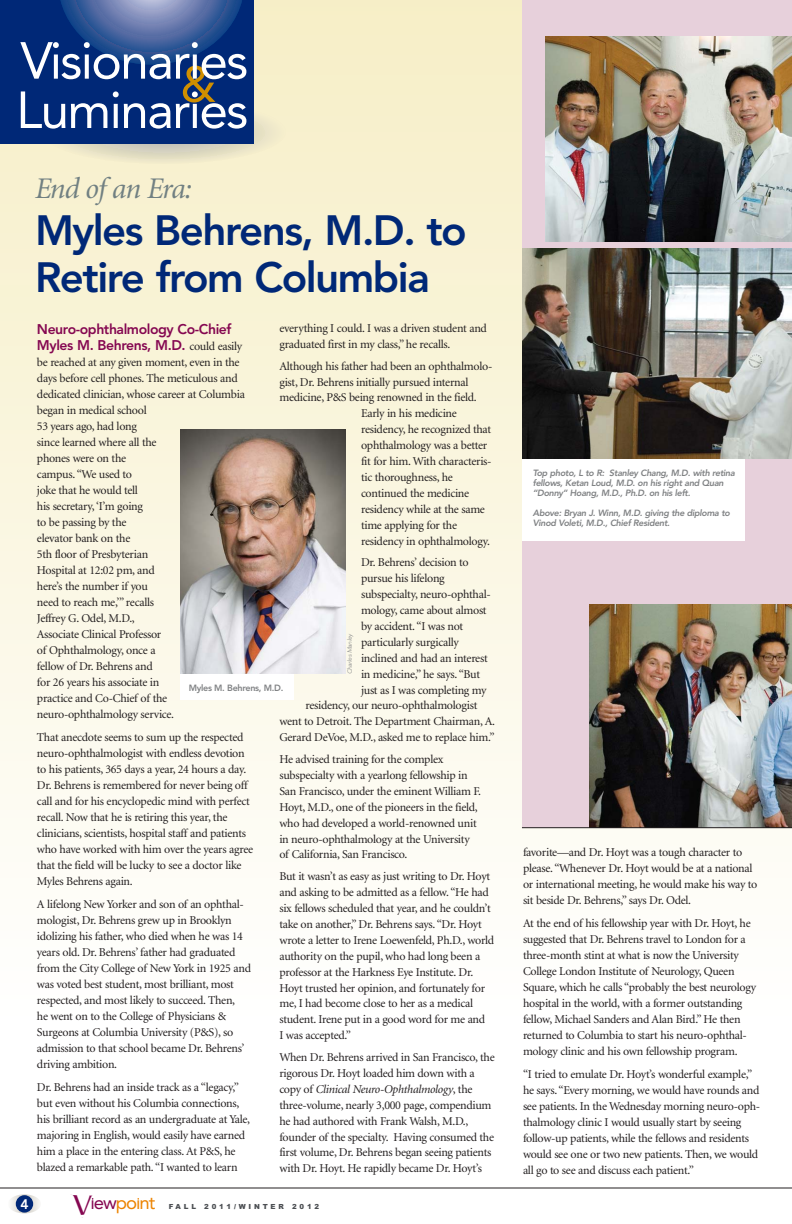
<style>
.page{position:relative;width:792px;height:1224px;background:#fff}
.page>*{position:absolute;margin:0;border:0;box-sizing:border-box;transform-origin:0 0}
.t1{font:51.6px/49.3px "Avenir";letter-spacing:-.035em;color:#fff}
.t2{font:50.4px "Avenir";color:#d08f00}
.t3{font:800 42px/47px "Avenir";letter-spacing:-.035em;color:#002877}
.t4{font:italic 30px "Minion";letter-spacing:-.04em;color:#718082}
.t5{font:18.6px "Avenir";letter-spacing:-.055em;color:#ec8300}
.t6{font:800 14px/16px "Avenir";letter-spacing:-.03em;color:#850751}
.t7{font:800 13.8px "Avenir";color:#fff}
.t8{font:12px/16px "Minion";letter-spacing:-.025em;color:#231f20}
.t9{font:800 9px/10px "Avenir";letter-spacing:-.035em;color:#808284}
.t10{font:900 7px "Arial";letter-spacing:.4em;color:#4c4f53}
.t11{font:italic 300 6px "Avenir";color:#808284;scale:1.06 1}
.s1{font-family:"Minion";font-weight:400;font-size:12px;color:#231f20}
.s2{font-style:italic}
.s3{font-family:"Minion";font-size:35.9px;color:#850751}
.s4{color:#850751}
</style>
<div class="page">
<div style="left:0;top:0;width:792px;height:1018px;background:linear-gradient(to bottom,#f6eec6,#fffffe)"></div>
<svg style="left:8px;top:1194px;width:33px;height:19px"></svg>
<div style="left:16px;top:1195px;width:17px;height:18px;background:#002877;border-radius:50%"></div>
<div style="left:522px;top:0;width:270px;height:828px;background:#e7d0db"></div>
<svg style="left:42px;top:100px;width:244px;height:64px;background:#e4dfc4"></svg>
<div style="left:0;top:0;width:254px;height:144px;background:#002877"></div>
<svg style="left:60px;top:0;width:182px;height:65px"></svg>
<hr style="left:0;top:1188px;width:792px;height:1px;background:#231f20">
<div style="left:522px;top:457px;width:223px;height:83px;background:#fff"></div>
<div style="left:180px;top:674px;width:113px;height:25px;background:#fff"></div>
<img style="left:180px;top:430px;width:165px;height:244px">
<img style="left:590px;top:604px;width:202px;height:223px">
<img style="left:545px;top:36px;width:247px;height:205px">
<img style="left:522px;top:249px;width:270px;height:209px">
<hr style="left:522px;top:827px;width:270px;height:1px;background:#231f20">
<h1 class="t1" style="left:16px;top:40px;width:233px">Visionaries<br>Luminaries</h1>
<h2 class="t2" style="left:180px;top:64px;width:38px">&amp;</h2>
<h3 class="t4" style="left:35px;top:176px;width:158px">End of an Era:</h3>
<h3 class="t3" style="left:35px;top:210px;width:433px">Myles Behrens, M.D. to<br>Retire from Columbia</h3>
<p class="t6" style="left:37px;top:322px;width:207px">Neuro-ophthalmology Co-Chief<br>Myles M. Behrens, M.D. <span class="s1">could easily</span></p>
<p class="t8" style="left:37px;top:355px;width:209px">be reached at any given moment, even in the days before cell phones. The meticulous and dedicated clinician, whose career at Columbia began in medical school<br>53 years ago, had long<br>since learned where all the<br>phones were on the<br>campus. “We used to<br>joke that he would tell<br>his secretary, ‘I’m going<br>to be passing by the<br>elevator bank on the<br>5th floor of Presbyterian<br>Hospital at 12:02 pm, and<br>here’s the number if you<br>need to reach me,’” recalls<br>Jeffrey G. Odel, M.D.,<br>Associate Clinical Professor<br>of Ophthalmology, once a<br>fellow of Dr. Behrens and<br>for 26 years his associate in<br>practice and Co-Chief of the neuro-ophthalmology service.</p>
<p class="t8" style="left:37px;top:730px;width:218px">That anecdote seems to sum up the respected neuro-ophthalmologist with endless devotion to his patients, 365 days a year, 24 hours a day.<br>Dr. Behrens is remembered for never being off call and for his encyclopedic mind with perfect recall. Now that he is retiring this year, the clinicians, scientists, hospital staff and patients who have worked with him over the years agree that the field will be lucky to see a doctor like Myles Behrens again.</p>
<p class="t8" style="left:37px;top:897px;width:216px">A lifelong New Yorker and son of an ophthal&shy;mologist, Dr. Behrens grew up in Brooklyn idolizing his father, who died when he was 14 years old. Dr. Behrens’ father had graduated from the City College of New York in 1925 and was voted best student, most brilliant, most respected, and most likely to succeed. Then,<br>he went on to the College of Physicians &amp; Surgeons at Columbia University (P&amp;S), so admission to that school became Dr. Behrens’ driving ambition.</p>
<p class="t8" style="left:37px;top:1080px;width:215px">Dr. Behrens had an inside track as a “legacy,” but even without his Columbia connections, his brilliant record as an undergraduate at Yale, majoring in English, would easily have earned him a place in the entering class. At P&amp;S, he blazed a remarkable path. “I wanted to learn</p>
<p class="t8" style="left:279px;top:321px;width:209px">everything I could. I was a driven student and graduated first in my class,” he recalls.</p>
<p class="t8" style="left:279px;top:359px;width:214px">Although his father had been an ophthalmolo-</p>
<p class="t8" style="left:279px;top:375px;width:191px">gist, Dr. Behrens initially pursued internal</p>
<p class="t8" style="left:279px;top:391px;width:199px">medicine, P&amp;S being renowned in the field.</p>
<p class="t8" style="left:361px;top:407px;width:97px">Early in his medicine</p>
<p class="t8" style="left:361px;top:422px;width:132px">residency, he recognized that</p>
<p class="t8" style="left:361px;top:438px;width:128px">ophthalmology was a better</p>
<p class="t8" style="left:361px;top:454px;width:132px">fit for him. With characteris-</p>
<p class="t8" style="left:361px;top:470px;width:93px">tic thoroughness, he</p>
<p class="t8" style="left:361px;top:486px;width:110px">continued the medicine</p>
<p class="t8" style="left:361px;top:502px;width:125px">residency while at the same</p>
<p class="t8" style="left:361px;top:518px;width:98px">time applying for the</p>
<p class="t8" style="left:361px;top:534px;width:131px">residency in ophthalmology.</p>
<p class="t8" style="left:361px;top:556px;width:109px">Dr. Behrens’ decision to</p>
<p class="t8" style="left:361px;top:571px;width:85px">pursue his lifelong</p>
<p class="t8" style="left:361px;top:587px;width:131px">subspecialty, neuro-ophthal-</p>
<p class="t8" style="left:361px;top:603px;width:127px">mology, came about almost</p>
<p class="t8" style="left:361px;top:619px;width:104px">by accident. “I was not</p>
<p class="t8" style="left:361px;top:635px;width:99px">particularly surgically</p>
<p class="t8" style="left:361px;top:651px;width:128px">inclined and had an interest</p>
<p class="t8" style="left:361px;top:667px;width:121px">in medicine,” he says. “But</p>
<p class="t8" style="left:361px;top:683px;width:127px">just as I was completing my</p>
<p class="t8" style="left:305px;top:699px;width:173px">residency, our neuro-ophthalmologist</p>
<p class="t8" style="left:279px;top:715px;width:217px">went to Detroit. The Department Chairman, A.</p>
<p class="t8" style="left:279px;top:730px;width:217px">Gerard DeVoe, M.D., asked me to replace him.”</p>
<p class="t8" style="left:279px;top:752px;width:203px">He advised training for the complex subspecialty with a yearlong fellowship in San Francisco, under the eminent William F.<br>Hoyt, M.D., one of the pioneers in the field, who had developed a world-renowned unit in neuro-ophthalmology at the University of California, San Francisco.</p>
<p class="t8" style="left:279px;top:870px;width:216px">But it wasn’t as easy as just writing to Dr. Hoyt and asking to be admitted as a fellow. “He had six fellows scheduled that year, and he couldn’t take on another,” Dr. Behrens says. “Dr. Hoyt wrote a letter to Irene Loewenfeld, Ph.D., world authority on the pupil, who had long been a professor at the Harkness Eye Institute. Dr.<br>Hoyt trusted her opinion, and fortunately for me, I had become close to her as a medical student. Irene put in a good word for me and<br>I was accepted.”</p>
<p class="t8" style="left:279px;top:1050px;width:217px">When Dr. Behrens arrived in San Francisco, the rigorous Dr. Hoyt loaded him down with a copy of <span class="s2">Clinical Neuro-Ophthalmology</span>, the three-volume, nearly 3,000 page, compendium he had authored with Frank Walsh, M.D., founder of the specialty. Having consumed the first volume, Dr. Behrens began seeing patients with Dr. Hoyt. He rapidly became Dr. Hoyt’s</p>
<p class="t11" style="left:347px;top:674px;width:40px;rotate:-90deg">Charles Manley</p>
<p class="t9" style="left:189px;top:683px;width:96px">Myles M. Behrens, M.D.</p>
<p class="t7" style="left:20px;top:1198px;width:10px">4</p>
<h3 class="t5" style="left:71px;top:1195px;width:86px"><span class="s3">V</span><span class="s4">ıew</span>poınt</h3>
<p class="t10" style="left:169px;top:1203px;width:152px">FALL 2011/WINTER 2012</p>
<p class="t9" style="left:533px;top:469px;width:205px">Top photo, L to R: Stanley Chang, M.D. with retina fellows, Ketan Loud, M.D. on his right and Quan “Donny” Hoang, M.D., Ph.D. on his left.</p>
<p class="t9" style="left:533px;top:509px;width:200px">Above: Bryan J. Winn, M.D. giving the diploma to<br>Vinod Voleti, M.D., Chief Resident.</p>
<p class="t8" style="left:523px;top:845px;width:236px">favorite—and Dr. Hoyt was a tough character to please. “Whenever Dr. Hoyt would be at a national or international meeting, he would make his way to sit beside Dr. Behrens,” says Dr. Odel.</p>
<p class="t8" style="left:523px;top:916px;width:235px">At the end of his fellowship year with Dr. Hoyt, he suggested that Dr. Behrens travel to London for a three-month stint at what is now the University College London Institute of Neurology, Queen Square, which he calls “probably the best neurology hospital in the world, with a former outstanding fellow, Michael Sanders and Alan Bird.” He then returned to Columbia to start his neuro-ophthal&shy;mology clinic and his own fellowship program.</p>
<p class="t8" style="left:523px;top:1067px;width:239px">“I tried to emulate Dr. Hoyt’s wonderful example,” he says. “Every morning, we would have rounds and see patients. In the Wednesday morning neuro-oph&shy;thalmology clinic I would usually start by seeing follow-up patients, while the fellows and residents would see one or two new patients. Then, we would all go to see and discuss each patient.”</p>
</div>
